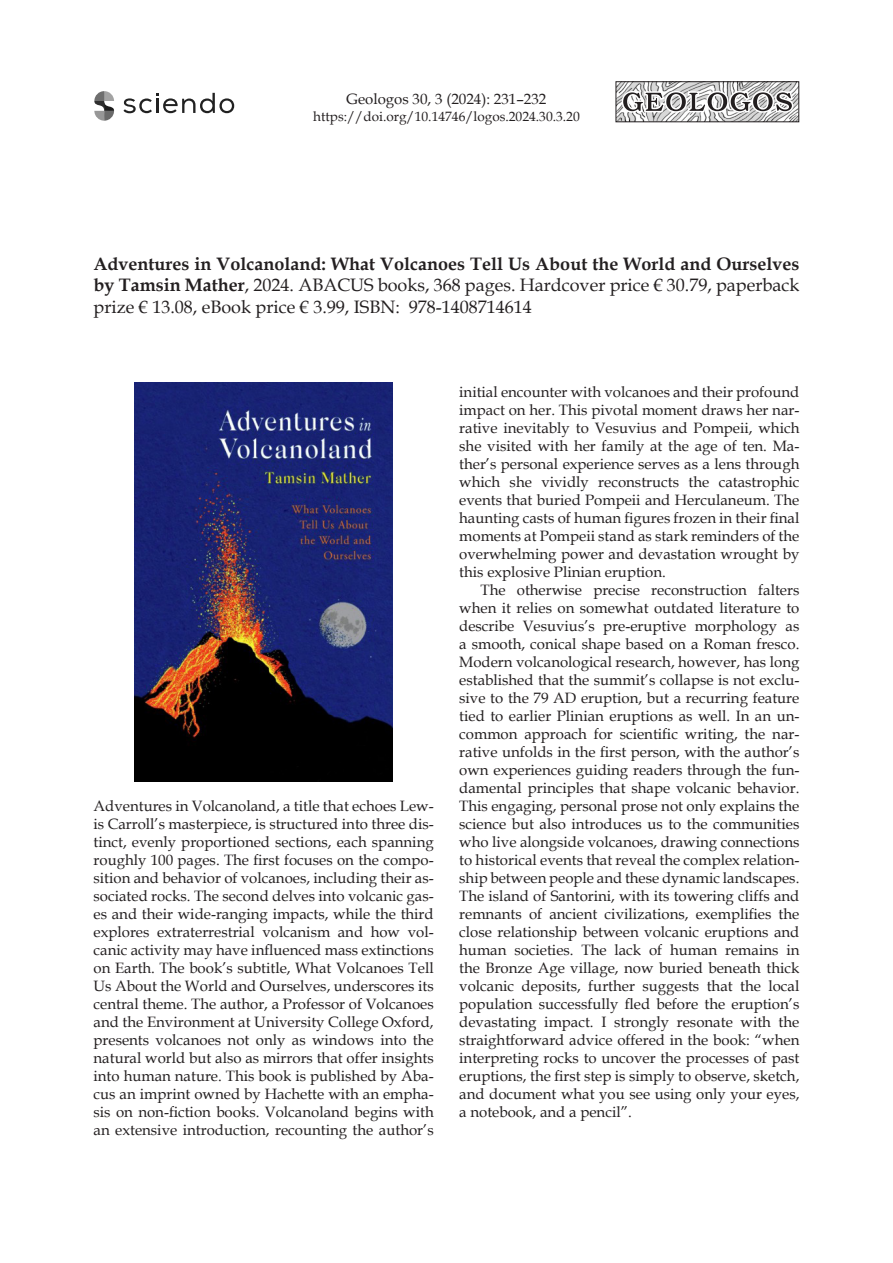
<style>
.page{position:relative;width:893px;height:1263px;background:#fff}
.page>*{position:absolute;margin:0;border:0;box-sizing:border-box;transform-origin:0 0}
.Book_tytuł{font:18px/21.6px "Book Antiqua";color:#231f20;text-align:justify}
.pierwszy{font:15px/18px "Book Antiqua";color:#231f20;text-align:justify}
.doi{font:13.5px "Book Antiqua";color:#231f20}
.s1{font-weight:700}
</style>
<div class="page">
<img style="left:618px;top:83px;width:179px;height:37px">
<div style="left:616px;top:81px;width:183px;height:41px;border:1px solid #231f20"></div>
<svg style="left:621px;top:90px;width:173px;height:24px"></svg>
<svg style="left:94px;top:91px;width:20px;height:30px"></svg>
<svg style="left:123px;top:93px;width:111px;height:20px"></svg>
<img style="left:135px;top:383px;width:257px;height:399px">
<p class="pierwszy" style="left:347px;top:90px;width:201px">Geologos 30, 3 (2024): 231–232</p>
<p class="doi" style="left:313px;top:107px;width:268px">https://doi.org/10.14746/logos.2024.30.3.20</p>
<p class="Book_tytuł" style="left:94px;top:252px;width:707px"><span class="s1">Adventures in Volcanoland: What Volcanoes Tell Us About the World and Ourselves by Tamsin Mather</span>, 2024. ABACUS books, 368 pages. Hardcover price € 30.79, paperback prize € 13.08, eBook price € 3.99, ISBN: 978-1408714614</p>
<p class="pierwszy" style="left:94px;top:796px;width:342px">Adventures in Volcanoland, a title that echoes Lew&shy;is Carroll’s masterpiece, is structured into three dis&shy;tinct, evenly proportioned sections, each spanning roughly 100 pages. The first focuses on the compo&shy;sition and behavior of volcanoes, including their as&shy;sociated rocks. The second delves into volcanic gas&shy;es and their wide-ranging impacts, while the third explores extraterrestrial volcanism and how vol&shy;canic activity may have influenced mass extinctions on Earth. The book’s subtitle, What Volcanoes Tell Us About the World and Ourselves, underscores its central theme. The author, a Professor of Volcanoes and the Environment at University College Oxford, presents volcanoes not only as windows into the natural world but also as mirrors that offer insights into human nature. This book is published by Aba&shy;cus an imprint owned by Hachette with an empha&shy;sis on non-fiction books. Volcanoland begins with an extensive introduction, recounting the author’s</p>
<p class="pierwszy" style="left:459px;top:382px;width:342px">initial encounter with volcanoes and their profound impact on her. This pivotal moment draws her nar&shy;rative inevitably to Vesuvius and Pompeii, which she visited with her family at the age of ten. Ma&shy;ther’s personal experience serves as a lens through which she vividly reconstructs the catastrophic events that buried Pompeii and Herculaneum. The haunting casts of human figures frozen in their final moments at Pompeii stand as stark reminders of the overwhelming power and devastation wrought by this explosive Plinian eruption.</p>
<p class="pierwszy" style="left:459px;top:580px;width:342px;text-indent:21px">The otherwise precise reconstruction falters when it relies on somewhat outdated literature to describe Vesuvius’s pre-eruptive morphology as a smooth, conical shape based on a Roman fresco.<br>Modern volcanological research, however, has long established that the summit’s collapse is not exclu&shy;sive to the 79 AD eruption, but a recurring feature tied to earlier Plinian eruptions as well. In an un&shy;common approach for scientific writing, the nar&shy;rative unfolds in the first person, with the author’s own experiences guiding readers through the fun&shy;damental principles that shape volcanic behavior.<br>This engaging, personal prose not only explains the science but also introduces us to the communities who live alongside volcanoes, drawing connections to historical events that reveal the complex relation&shy;ship between people and these dynamic landscapes.<br>The island of Santorini, with its towering cliffs and remnants of ancient civilizations, exemplifies the close relationship between volcanic eruptions and human societies. The lack of human remains in the Bronze Age village, now buried beneath thick volcanic deposits, further suggests that the local population successfully fled before the eruption’s devastating impact. I strongly resonate with the straightforward advice offered in the book: “when interpreting rocks to uncover the processes of past eruptions, the first step is simply to observe, sketch, and document what you see using only your eyes, a notebook, and a pencil”.</p>
</div>
